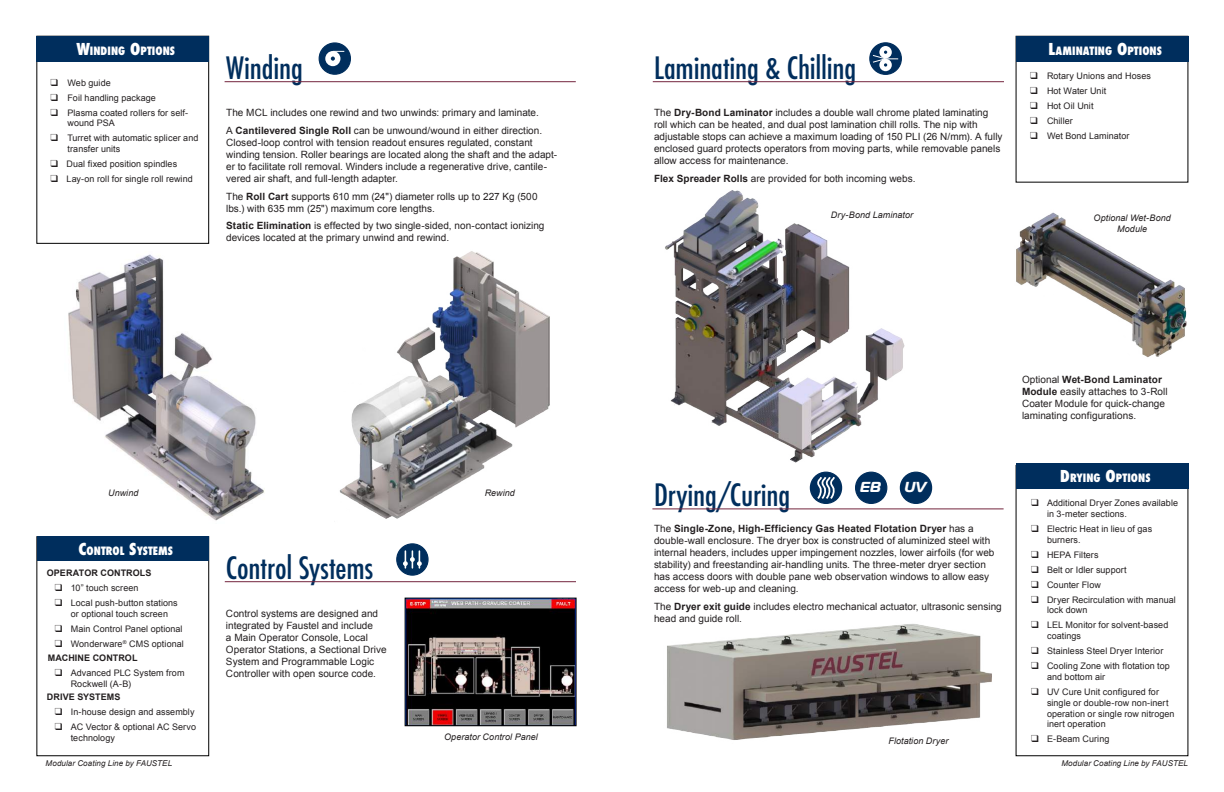
<style>
.page{position:relative;width:1224px;height:792px;background:#fff}
.page>*{position:absolute;margin:0;border:0;box-sizing:border-box;transform-origin:0 0}
.t1{font:500 condensed 30px "Futura";letter-spacing:-.005em;color:#002e5d}
.t2{font:italic 700 14.4px "Magistral";color:#fff}
.t3{font:800 condensed 11.2px "Futura";letter-spacing:.005em;color:#fff}
.t4{font:10px/12px "Arial";letter-spacing:.005em;color:#231f20}
.t5{font:9px/15px "Arial";letter-spacing:.005em;color:#231f20}
.t6{font:italic 9px/10.8px "Arial";letter-spacing:.005em;color:#231f20;text-align:center}
.t7{font:700 9px "Arial";letter-spacing:.01em;color:#231f20}
.t8{font:italic 8px "Arial";letter-spacing:.01em;color:#231f20}
.s1{font-size:16px}
.s2{font-weight:700}
</style>
<div class="page">
<img style="left:667px;top:624px;width:325px;height:116px">
<img style="left:665px;top:190px;width:240px;height:273px">
<img style="left:339px;top:251px;width:211px;height:268px">
<img style="left:68px;top:254px;width:197px;height:267px">
<div style="left:810px;top:472px;width:32px;height:31px;background:#002e5d;border-radius:50%"></div>
<div style="left:810px;top:472px;width:32px;height:32px;border:1px solid #002e5d;border-radius:50%"></div>
<svg style="left:815px;top:475px;width:22px;height:26px"></svg>
<div style="left:856px;top:472px;width:31px;height:31px;background:#002e5d;border-radius:50%"></div>
<div style="left:855px;top:472px;width:32px;height:32px;border:1px solid #002e5d;border-radius:50%"></div>
<div style="left:870px;top:43px;width:31px;height:31px;background:#002e5d;border-radius:50%"></div>
<div style="left:869px;top:42px;width:33px;height:33px;border:1px solid #002e5d;border-radius:50%"></div>
<svg style="left:872px;top:46px;width:27px;height:25px"></svg>
<div style="left:319px;top:43px;width:31px;height:31px;background:#002e5d;border-radius:50%"></div>
<div style="left:319px;top:42px;width:32px;height:33px;border:1px solid #002e5d;border-radius:50%"></div>
<svg style="left:325px;top:51px;width:19px;height:15px"></svg>
<div style="left:397px;top:544px;width:31px;height:31px;background:#002e5d;border-radius:50%"></div>
<div style="left:396px;top:543px;width:33px;height:33px;border:1px solid #002e5d;border-radius:50%"></div>
<svg style="left:403px;top:551px;width:19px;height:17px"></svg>
<div style="left:900px;top:472px;width:32px;height:31px;background:#002e5d;border-radius:50%"></div>
<div style="left:900px;top:472px;width:32px;height:32px;border:1px solid #002e5d;border-radius:50%"></div>
<hr style="left:653px;top:81px;width:351px;height:1px;background:#73253d">
<hr style="left:225px;top:581px;width:351px;height:1px;background:#73253d">
<hr style="left:225px;top:81px;width:351px;height:1px;background:#73253d">
<hr style="left:652px;top:508px;width:352px;height:1px;background:#73253d">
<img style="left:407px;top:600px;width:167px;height:124px">
<div style="left:405px;top:598px;width:171px;height:128px;border:1px solid #000"></div>
<div style="left:37px;top:36px;width:172px;height:208px;border:1px solid #000"></div>
<div style="left:37px;top:536px;width:172px;height:220px;border:1px solid #000"></div>
<div style="left:1016px;top:463px;width:173px;height:25px;background:#002e5d"></div>
<div style="left:1016px;top:36px;width:173px;height:25px;background:#002e5d"></div>
<div style="left:37px;top:536px;width:172px;height:25px;background:#002e5d"></div>
<div style="left:37px;top:36px;width:172px;height:25px;background:#002e5d"></div>
<img style="left:1016px;top:212px;width:171px;height:146px">
<p class="t3" style="left:76px;top:43px;width:100px"><span class="s1">W</span>INDING <span class="s1">O</span>PTIONS</p>
<p class="t5" style="left:68px;top:75px;width:122px">Web guide<br>Foil handling package<br>Plasma coated rollers for self-</p>
<p class="t5" style="left:68px;top:116px;width:132px">wound PSA<br>Turret with automatic splicer and</p>
<p class="t5" style="left:67px;top:142px;width:128px">transfer units<br>Dual fixed position spindles<br>Lay-on roll for single roll rewind</p>
<h1 class="t1" style="left:226px;top:49px;width:78px">Winding</h1>
<h1 class="t1" style="left:654px;top:49px;width:204px">Laminating &amp; Chilling</h1>
<p class="t4" style="left:226px;top:104px;width:318px;line-height:18px">The MCL includes one rewind and two unwinds: primary and laminate.<br>A <span class="s2">Cantilevered Single Roll</span> can be unwound/wound in either direction.</p>
<p class="t4" style="left:226px;top:137px;width:333px">Closed-loop control with tension readout ensures regulated, constant winding tension. Roller bearings are located along the shaft and the adapt&shy;er to facilitate roll removal. Winders include a regenerative drive, cantile&shy;vered air shaft, and full-length adapter.</p>
<p class="t4" style="left:226px;top:191px;width:313px">The <span class="s2">Roll Cart</span> supports 610 mm (24") diameter rolls up to 227 Kg (500 lbs.) with 635 mm (25") maximum core lengths.</p>
<p class="t4" style="left:226px;top:220px;width:320px"><span class="s2">Static Elimination</span> is effected by two single-sided, non-contact ionizing devices located at the primary unwind and rewind.</p>
<p class="t4" style="left:654px;top:107px;width:350px">The <span class="s2">Dry-Bond Laminator</span> includes a double wall chrome plated laminating roll which can be heated, and dual post lamination chill rolls. The nip with adjustable stops can achieve a maximum loading of 150 PLI (26 N/mm). A fully enclosed guard protects operators from moving parts, while removable panels allow access for maintenance.</p>
<p class="t4" style="left:654px;top:173px;width:263px"><span class="s2">Flex Spreader Rolls</span> are provided for both incoming webs.</p>
<p class="t6" style="left:831px;top:210px;width:84px">Dry-Bond Laminator</p>
<p class="t3" style="left:1049px;top:43px;width:115px"><span class="s1">L</span>AMINATING <span class="s1">O</span>PTIONS</p>
<p class="t5" style="left:1047px;top:68px;width:105px">Rotary Unions and Hoses<br>Hot Water Unit<br>Hot Oil Unit<br>Chiller<br>Wet Bond Laminator</p>
<p class="t6" style="left:1094px;top:213px;width:79px">Optional Wet-Bond<br>Module</p>
<p class="t6" style="left:108px;top:488px;width:32px">Unwind</p>
<p class="t6" style="left:485px;top:487px;width:32px">Rewind</p>
<p class="t3" style="left:79px;top:544px;width:96px"><span class="s1">C</span>ONTROL <span class="s1">S</span>YSTEMS</p>
<p class="t7" style="left:47px;top:567px;width:106px">OPERATOR CONTROLS</p>
<p class="t5" style="left:71px;top:581px;width:108px">10” touch screen<br>Local push-button stations</p>
<p class="t5" style="left:71px;top:606px;width:115px">or optional touch screen<br>Main Control Panel optional<br>Wonderware<sup>®</sup> CMS optional</p>
<p class="t7" style="left:48px;top:652px;width:91px">MACHINE CONTROL</p>
<p class="t5" style="left:71px;top:667px;width:115px;line-height:10.8px">Advanced PLC System from<br>Rockwell (A-B)</p>
<p class="t7" style="left:47px;top:691px;width:75px">DRIVE SYSTEMS</p>
<p class="t5" style="left:71px;top:705px;width:127px">In-house design and assembly<br>AC Vector &amp; optional AC Servo</p>
<p class="t5" style="left:71px;top:731px;width:46px">technology</p>
<h1 class="t1" style="left:226px;top:549px;width:149px">Control Systems</h1>
<p class="t4" style="left:226px;top:607px;width:162px">Control systems are designed and integrated by Faustel and include<br>a Main Operator Console, Local Operator Stations, a Sectional Drive System and Programmable Logic Controller with open source code.</p>
<p class="t6" style="left:444px;top:731px;width:95px">Operator Control Panel</p>
<h1 class="t1" style="left:654px;top:476px;width:138px">Drying/Curing</h1>
<h2 class="t2" style="left:860px;top:478px;width:22px">EB</h2>
<h2 class="t2" style="left:904px;top:478px;width:23px">UV</h2>
<p class="t4" style="left:654px;top:522px;width:342px">The <span class="s2">Single-Zone, High-Efficiency Gas Heated Flotation Dryer</span> has a double-wall enclosure. The dryer box is constructed of aluminized steel with internal headers, includes upper impingement nozzles, lower airfoils (for web stability) and freestanding air-handling units. The three-meter dryer section has access doors with double pane web observation windows to allow easy access for web-up and cleaning.</p>
<p class="t4" style="left:654px;top:600px;width:349px">The <span class="s2">Dryer exit guide</span> includes electro mechanical actuator, ultrasonic sensing head and guide roll.</p>
<p class="t6" style="left:889px;top:736px;width:61px">Flotation Dryer</p>
<p class="t4" style="left:1022px;top:374px;width:147px">Optional <span class="s2">Wet-Bond Laminator<br>Module</span> easily attaches to 3-Roll<br>Coater Module for quick-change laminating configurations.</p>
<p class="t3" style="left:1060px;top:471px;width:92px"><span class="s1">D</span>RYING <span class="s1">O</span>PTIONS</p>
<p class="t5" style="left:1047px;top:498px;width:133px;line-height:10.8px">Additional Dryer Zones available in 3-meter sections.</p>
<p class="t5" style="left:1047px;top:523px;width:107px;line-height:10.8px">Electric Heat in lieu of gas burners.</p>
<p class="t5" style="left:1047px;top:547px;width:130px">HEPA Filters<br>Belt or Idler support<br>Counter Flow<br>Dryer Recirculation with manual</p>
<p class="t5" style="left:1047px;top:603px;width:123px">lock down<br>LEL Monitor for solvent-based</p>
<p class="t5" style="left:1047px;top:629px;width:124px">coatings<br>Stainless Steel Dryer Interior<br>Cooling Zone with flotation top</p>
<p class="t5" style="left:1047px;top:670px;width:114px">and bottom air<br>UV Cure Unit configured for</p>
<p class="t5" style="left:1047px;top:697px;width:129px;line-height:10.8px">single or double-row non-inert operation or single row nitrogen inert operation</p>
<p class="t5" style="left:1047px;top:732px;width:64px">E-Beam Curing</p>
<p class="t8" style="left:46px;top:758px;width:128px">Modular Coating Line by FAUSTEL</p>
<p class="t8" style="left:1061px;top:758px;width:128px">Modular Coating Line by FAUSTEL</p>
</div>
